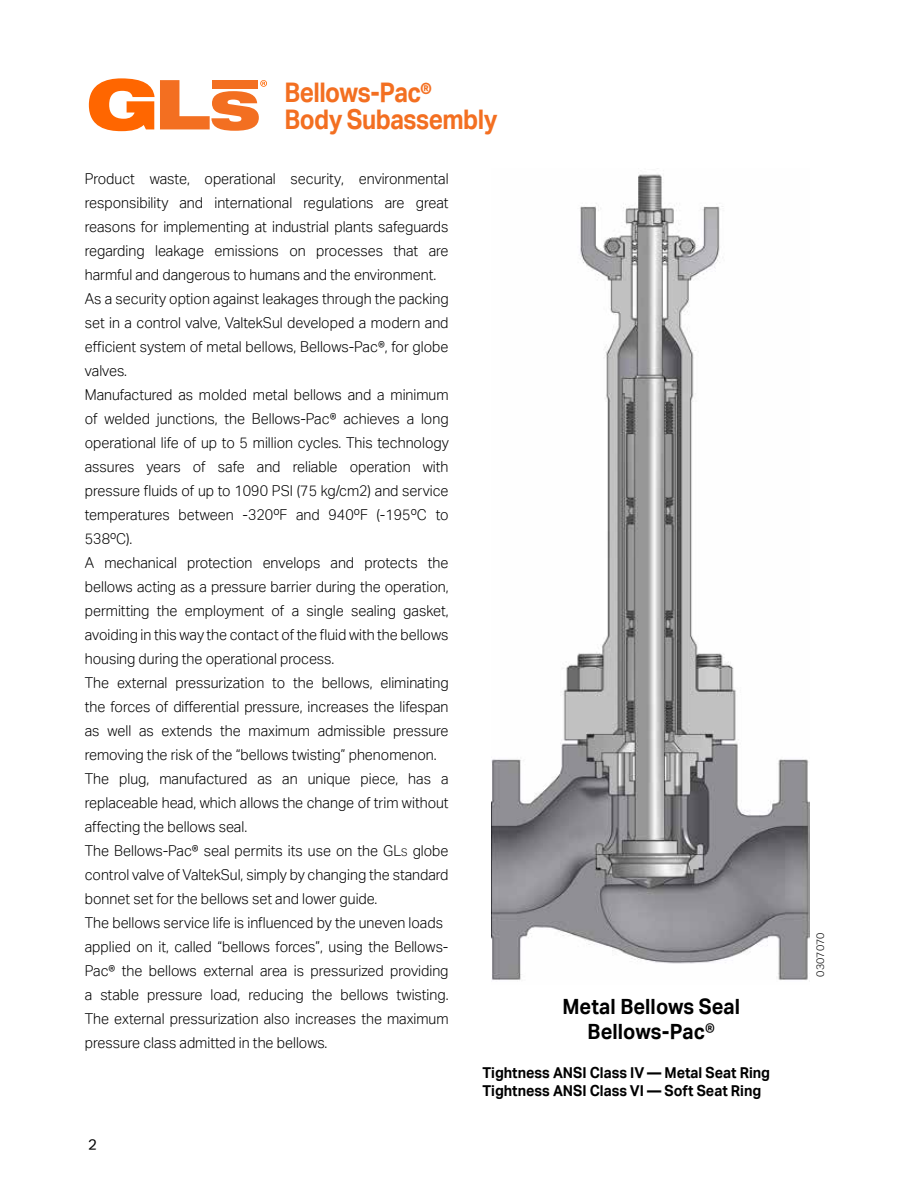
<style>
.page{position:relative;width:918px;height:1188px;background:#fff}
.page>*{position:absolute;margin:0;border:0;box-sizing:border-box;transform-origin:0 0}
.t1{font:700 27px/27px "Aktiv Grotesk W01";letter-spacing:-.02em;color:#f36f21;scale:.9 1}
.t2{font:700 21px/25.2px "Aktiv Grotesk W01";letter-spacing:.005em;color:#000;text-align:center;scale:.95 1}
.t3{font:300 15px/24px "Aktiv Grotesk W01";color:#000;scale:.95 1}
.t4{font:700 15px/18px "Aktiv Grotesk W01";color:#000;scale:.95 1}
.t5{font:15px "Aktiv Grotesk W01";color:#000}
.t6{font:300 10.65px "Aktiv Grotesk W01";color:#000}
.s1{font-size:10.5px}
</style>
<div class="page">
<svg style="left:89px;top:78px;width:178px;height:53px"></svg>
<div style="left:213px;top:80px;width:45px;height:8px;background:#f36f21"></div>
<img style="left:491px;top:174px;width:319px;height:806px">
<h1 class="t1" style="left:284px;top:79px;width:238px">Bellows-Pac<sup>®<br></sup>Body Subassembly</h1>
<p class="t3" style="left:85px;top:167px;width:385px">Product waste, operational security, environmental responsibility and international regulations are great reasons for implementing at industrial plants safeguards regarding leakage emissions on processes that are harmful and dangerous to humans and the environment.<br>As a security option against leakages through the packing set in a control valve, ValtekSul developed a modern and efficient system of metal bellows, Bellows-Pac®, for globe valves.<br>Manufactured as molded metal bellows and a minimum of welded junctions, the Bellows-Pac® achieves a long operational life of up to 5 million cycles. This technology assures years of safe and reliable operation with pressure fluids of up to 1090 PSI (75 kg/cm2) and service temperatures between -320ºF and 940ºF (-195ºC to 538ºC).<br>A mechanical protection envelops and protects the bellows acting as a pressure barrier during the operation, permitting the employment of a single sealing gasket, avoiding in this way the contact of the fluid with the bellows housing during the operational process.<br>The external pressurization to the bellows, eliminating the forces of differential pressure, increases the lifespan as well as extends the maximum admissible pressure removing the risk of the “bellows twisting” phenomenon.<br>The plug, manufactured as an unique piece, has a replaceable head, which allows the change of trim without affecting the bellows seal.<br>The Bellows-Pac® seal permits its use on the GL<span class="s1">s</span> globe control valve of ValtekSul, simply by changing the standard bonnet set for the bellows set and lower guide.<br>The bellows service life is influenced by the uneven loads applied on it, called “bellows forces”, using the Bellows-Pac® the bellows external area is pressurized providing a stable pressure load, reducing the bellows twisting.<br>The external pressurization also increases the maximum pressure class admitted in the bellows.</p>
<p class="t5" style="left:88px;top:1136px;width:10px">2</p>
<h2 class="t2" style="left:562px;top:994px;width:189px">Metal Bellows Seal<br>Bellows-Pac®</h2>
<p class="t4" style="left:482px;top:1064px;width:304px">Tightness ANSI Class IV — Metal Seat Ring<br>Tightness ANSI Class VI — Soft Seat Ring</p>
<p class="t6" style="left:814px;top:977px;width:46px;rotate:-90deg">0307070</p>
</div>
